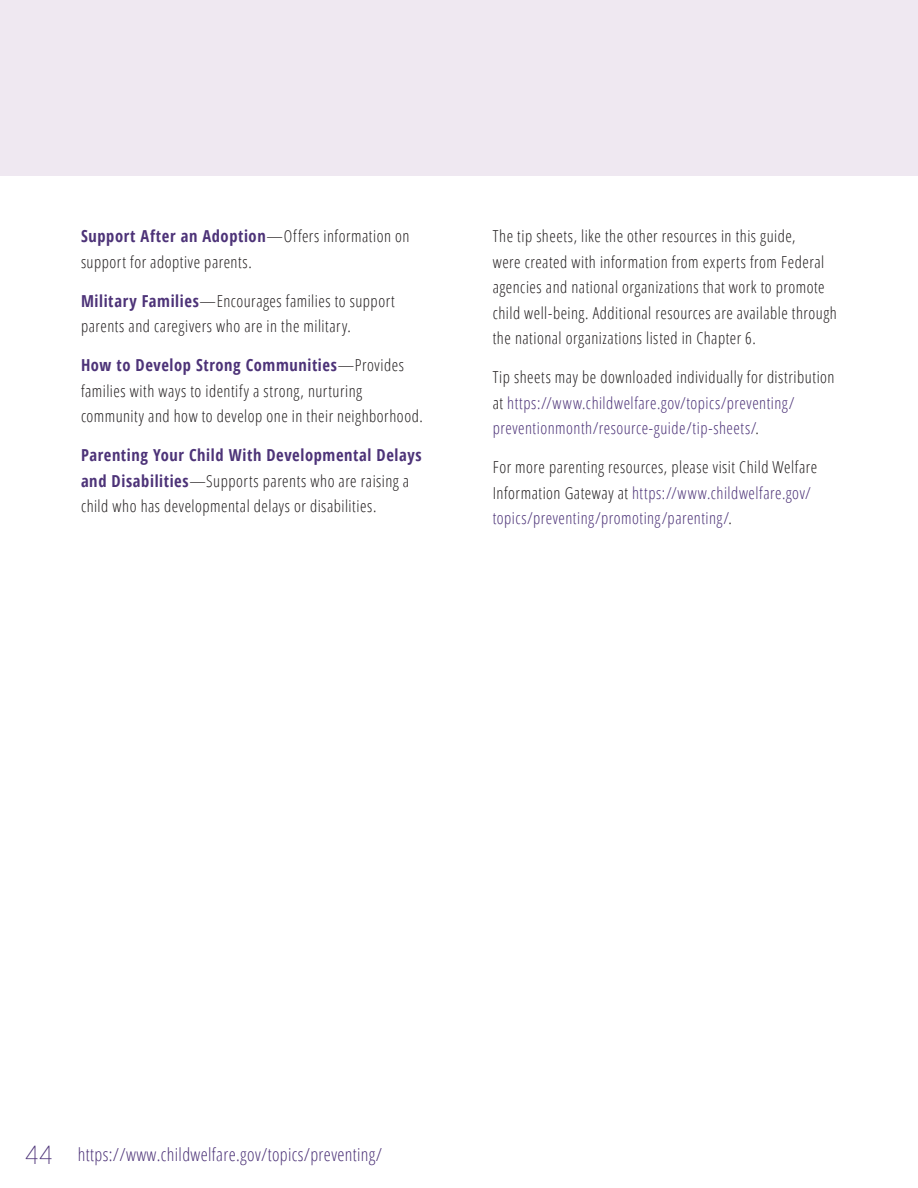
<style>
.page{position:relative;width:918px;height:1188px;background:#fff}
.page>*{position:absolute;margin:0;border:0;box-sizing:border-box;transform-origin:0 0}
.t1{font:300 condensed 18px "Open Sans";letter-spacing:.02em;color:#4d3378}
.t2{font:300 condensed 16.5px/25.5px "Open Sans";letter-spacing:.03em;color:#231f20}
.t3{font:300 condensed 16.5px/25.5px "Open Sans";letter-spacing:.03em;color:#4d3378}
.s1{font-weight:700;color:#4d3378}
.s2{color:#231f20}
.s3{color:#4d3378}
.s4{font-family:"Lane";font-weight:400;font-size:27px}
</style>
<div class="page">
<div style="left:0;top:0;width:918px;height:176px;background:#efe8f1"></div>
<p class="t2" style="left:81px;top:223px;width:330px"><span class="s1">Support After an Adoption</span>—Offers information on support for adoptive parents.</p>
<p class="t2" style="left:81px;top:287px;width:315px"><span class="s1">Military Families</span>—Encourages families to support parents and caregivers who are in the military.</p>
<p class="t2" style="left:81px;top:352px;width:343px"><span class="s1">How to Develop Strong Communities</span>—Provides families with ways to identify a strong, nurturing community and how to develop one in their neighborhood.</p>
<p class="t2" style="left:81px;top:442px;width:342px"><span class="s1">Parenting Your Child With Developmental Delays and Disabilities</span>—Supports parents who are raising a child who has developmental delays or disabilities.</p>
<p class="t2" style="left:493px;top:223px;width:346px">The tip sheets, like the other resources in this guide,<br>were created with information from experts from Federal agencies and national organizations that work to promote child well-being. Additional resources are available through the national organizations listed in Chapter 6.</p>
<p class="t3" style="left:493px;top:364px;width:343px"><span class="s2">Tip sheets may be downloaded individually for distribution at</span> https://www.childwelfare.gov/topics/preventing/ preventionmonth/resource-guide/tip-sheets/<span class="s2">.</span></p>
<p class="t2" style="left:493px;top:454px;width:326px">For more parenting resources, please visit Child Welfare<br>Information Gateway at <span class="s3">https://www.childwelfare.gov/ topics/preventing/promoting/parenting/</span>.</p>
<p class="t1" style="left:25px;top:1142px;width:359px"><span class="s4">44</span> https://www.childwelfare.gov/topics/preventing/</p>
</div>
